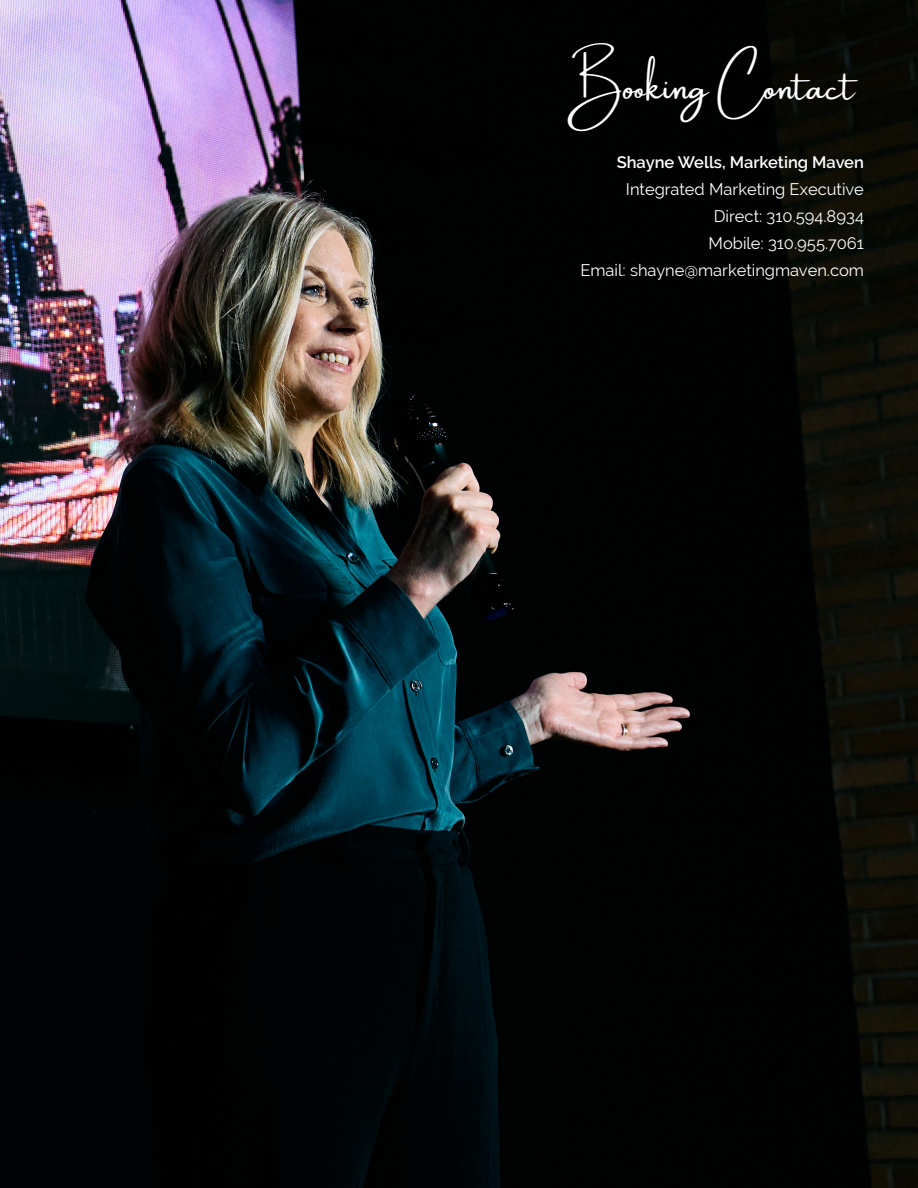
<style>
.page{position:relative;width:918px;height:1188px;background:#fff}
.page>*{position:absolute;margin:0;border:0;box-sizing:border-box;transform-origin:0 0}
.t1{font:36px "Amsterdam One";color:#fff}
.t2{font:16.5px "Raleway";color:#fff}
.t3{font:500 16.5px "Raleway";color:#fff}
.t4{font:600 16.5px "Raleway";color:#fff}
</style>
<div class="page">
<img style="left:0;top:0;width:918px;height:1188px">
<p class="t1" style="left:583px;top:68px;width:131px">Media</p>
<p class="t1" style="left:567px;top:68px;width:290px">Booking Contact</p>
<p class="t4" style="left:617px;top:153px;width:249px">Shayne Wells, Marketing Maven</p>
<p class="t2" style="left:626px;top:180px;width:240px">Integrated Marketing Executive</p>
<p class="t2" style="left:714px;top:207px;width:152px">Direct: 310.594.8934</p>
<p class="t2" style="left:709px;top:234px;width:157px">Mobile: 310.955.7061</p>
<p class="t2" style="left:580px;top:261px;width:285px">Email: shayne@marketingmaven.com</p>
<p class="t3" style="left:755px;top:153px;width:110px">Frank Tortorici</p>
<p class="t3" style="left:622px;top:180px;width:244px">Vic President, Media Relations</p>
<p class="t3" style="left:716px;top:207px;width:150px">D rect: 646.701.5311</p>
<p class="t3" style="left:700px;top:234px;width:165px">Mobile: 908.875.8908</p>
<p class="t3" style="left:593px;top:261px;width:105px">Email: fra k@</p>
</div>
